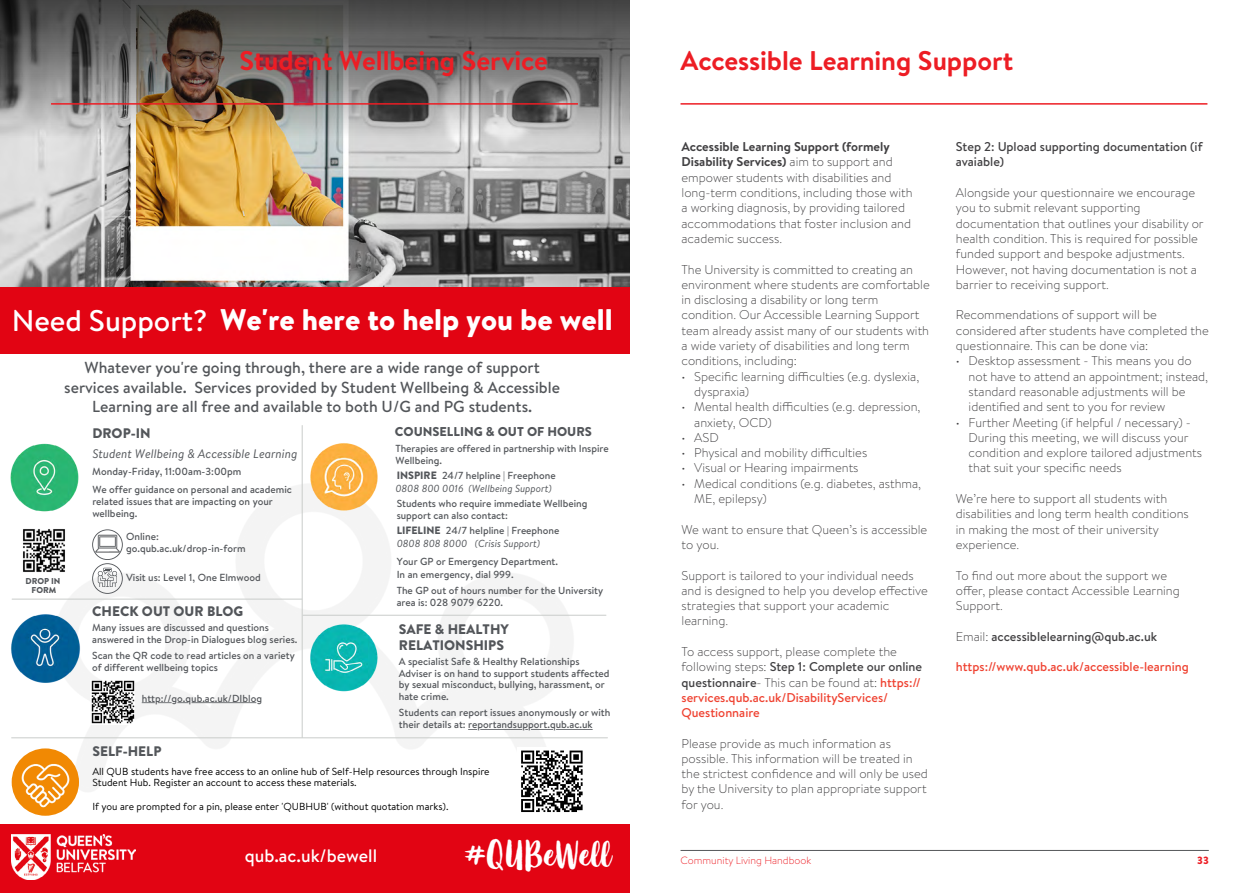
<style>
.page{position:relative;width:1259px;height:893px;background:#fff}
.page>*{position:absolute;margin:0;border:0;box-sizing:border-box;transform-origin:0 0}
.t1{font:37.65px "Organika Script";color:#fff}
.t2{font:900 29.85px "Brandon Text";color:#fff}
.t3{font:700 27px "Brandon Text";letter-spacing:-.005em;color:#ed1d24}
.t4{font:500 18px "Brandon Text";color:#fff}
.t5{font:500 15.9px/19.2px "Brandon Text";color:#53565a;text-align:center}
.t6{font:900 13.8px/15.9px "Brandon Text";color:#53565a}
.t7{font:300 12.75px/15.3px "Brandon Text";color:#414042}
.t8{font:500 12.75px/15.3px "Brandon Text";color:#414042}
.t9{font:500 12.75px "Brandon Text";color:#ef4130}
.t10{font:900 12.75px "Brandon Text";color:#53565a}
.t11{font:italic 12.45px "Brandon Text";color:#53565a}
.t12{font:900 10.65px "Brandon Text";color:#53565a}
.t13{font:300 10.5px "Brandon Text";color:#ed1d24}
.t14{font:900 10.5px "Brandon Text";color:#ed1d24}
.t15{font:500 10.2px/12px "Brandon Text";color:#53565a}
.t16{font:10.2px/12px "Brandon Text";color:#000}
.t17{font:italic 10.2px/13.6px "Brandon Text";color:#53565a}
.t18{font:900 8.55px/8.6px "Brandon Grotesque";color:#53565a;text-align:center}
.s1{font-weight:500}
.s2{font-weight:500;font-style:normal}
.s3{font-weight:700}
.s4{font-weight:500;color:#ef4130}
.s5{font-weight:300}
</style>
<div class="page">
<img style="left:0;top:353px;width:629px;height:447px">
<img style="left:0;top:166px;width:629px;height:121px">
<div style="left:0;top:287px;width:629px;height:66px;background:#e20413"></div>
<div style="left:0;top:824px;width:629px;height:69px;background:#e20413"></div>
<img style="left:12px;top:834px;width:123px;height:45px">
<img style="left:0;top:418px;width:112px;height:98px">
<img style="left:276px;top:599px;width:136px;height:97px">
<img style="left:0;top:589px;width:115px;height:97px">
<hr style="left:303px;top:615px;width:303px;height:1px;background:#c9ccca">
<hr style="left:302px;top:425px;width:1px;height:312px;background:#c9ccca">
<img style="left:275px;top:418px;width:135px;height:96px">
<svg style="left:92px;top:529px;width:31px;height:65px"></svg>
<img style="left:21px;top:528px;width:46px;height:45px">
<img style="left:91px;top:680px;width:44px;height:45px">
<hr style="left:12px;top:599px;width:290px;height:1px;background:#c9ccca">
<hr style="left:12px;top:737px;width:595px;height:1px;background:#c9ccca">
<div style="left:517px;top:747px;width:69px;height:69px;background:#fff"></div>
<svg style="left:521px;top:750px;width:62px;height:62px"></svg>
<div style="left:12px;top:748px;width:67px;height:68px;background:#f18903;border-radius:34px"></div>
<img style="left:17px;top:757px;width:56px;height:56px">
<hr style="left:556px;top:729px;width:36px;height:1px;background:#53565a">
<svg style="left:525px;top:729px;width:28px;height:1px"></svg>
<hr style="left:480px;top:729px;width:42px;height:1px;background:#53565a">
<hr style="left:191px;top:702px;width:65px;height:1px;background:#53565a">
<svg style="left:142px;top:702px;width:46px;height:1px"></svg>
<svg style="left:0;top:0;width:629px;height:166px;background:#857f76"></svg>
<hr style="left:51px;top:103px;width:527px;height:2px;background:#ed1d24">
<hr style="left:680px;top:103px;width:527px;height:2px;background:#ed1d24">
<hr style="left:680px;top:850px;width:528px;height:1px;background:#54575a">
<p class="t3" style="left:240px;top:42px;width:310px">Student Wellbeing Service</p>
<p class="t2" style="left:12px;top:299px;width:602px"><span class="s1">Need Support?</span> We're here to help you be well</p>
<p class="t5" style="left:64px;top:358px;width:497px">Whatever you're going through, there are a wide range of support services available. Services provided by Student Wellbeing &amp; Accessible<br>Learning are all free and available to both U/G and PG students.</p>
<p class="t6" style="left:92px;top:425px;width:60px">DROP-IN</p>
<p class="t15" style="left:92px;top:466px;width:151px">Monday-Friday, 11:00am-3:00pm</p>
<p class="t10" style="left:395px;top:423px;width:199px">COUNSELLING &amp; OUT OF HOURS</p>
<p class="t15" style="left:395px;top:442px;width:215px">Therapies are offered in partnership with Inspire<br>Wellbeing.</p>
<p class="t11" style="left:92px;top:445px;width:207px">Student Wellbeing &amp; Accessible Learning</p>
<p class="t17" style="left:395px;top:468px;width:162px;text-indent:47px"><span class="s2">24/7 helpline | Freephone<br></span>0808 800 0016 (Wellbeing Support)</p>
<p class="t12" style="left:397px;top:468px;width:42px">INSPIRE</p>
<p class="t15" style="left:92px;top:483px;width:201px">We offer guidance on personal and academic related issues that are impacting on your wellbeing.</p>
<p class="t15" style="left:397px;top:497px;width:192px">Students who require immediate Wellbeing support can also contact:</p>
<p class="t17" style="left:397px;top:523px;width:164px;text-indent:49px"><span class="s2">24/7 helpline | Freephone<br></span>0808 808 8000 (Crisis Support)</p>
<p class="t12" style="left:397px;top:523px;width:45px">LIFELINE</p>
<p class="t15" style="left:126px;top:530px;width:121px">Online: go.qub.ac.uk/drop-in-form</p>
<p class="t18" style="left:26px;top:577px;width:36px">DROP IN<br>FORM</p>
<p class="t15" style="left:126px;top:571px;width:136px">Visit us: Level 1, One Elmwood</p>
<p class="t6" style="left:92px;top:603px;width:153px">CHECK OUT OUR BLOG</p>
<p class="t15" style="left:92px;top:621px;width:207px">Many issues are discussed and questions answered in the Drop-in Dialogues blog series.</p>
<p class="t15" style="left:92px;top:650px;width:204px">Scan the QR code to read articles on a variety of different wellbeing topics</p>
<p class="t15" style="left:142px;top:692px;width:122px">http://go.qub.ac.uk/DIblog</p>
<p class="t15" style="left:397px;top:554px;width:163px;line-height:13.6px">Your GP or Emergency Department.<br>In an emergency, dial 999.</p>
<p class="t15" style="left:397px;top:585px;width:208px">The GP out of hours number for the University area is: 028 9079 6220.</p>
<p class="t6" style="left:399px;top:621px;width:111px">SAFE &amp; HEALTHY<br>RELATIONSHIPS</p>
<p class="t15" style="left:399px;top:655px;width:212px">A specialist Safe &amp; Healthy Relationships Adviser is on hand to support students affected by sexual misconduct, bullying, harassment, or hate crime.</p>
<p class="t15" style="left:399px;top:706px;width:213px">Students can report issues anonymously or with their details at: reportandsupport.qub.ac.uk</p>
<p class="t6" style="left:92px;top:743px;width:71px">SELF-HELP</p>
<p class="t16" style="left:92px;top:765px;width:399px">All QUB students have free access to an online hub of Self-Help resources through Inspire<br>Student Hub. Register an account to access these materials.</p>
<p class="t16" style="left:92px;top:801px;width:358px">If you are prompted for a pin, please enter 'QUBHUB' (without quotation marks).</p>
<p class="t4" style="left:245px;top:843px;width:134px">qub.ac.uk/bewell</p>
<p class="t1" style="left:463px;top:831px;width:148px">#QUBeWell</p>
<p class="t3" style="left:680px;top:42px;width:334px">Accessible Learning Support</p>
<p class="t7" style="left:681px;top:139px;width:233px"><span class="s3">Accessible Learning Support (formely Disability Services)</span> aim to support and empower students with disabilities and long-term conditions, including those with a working diagnosis, by providing tailored accommodations that foster inclusion and academic success.</p>
<p class="t7" style="left:681px;top:261px;width:250px">The University is committed to creating an environment where students are comfortable in disclosing a disability or long term condition. Our Accessible Learning Support team already assist many of our students with a wide variety of disabilities and long term conditions, including:</p>
<p class="t7" style="left:694px;top:368px;width:226px;text-indent:-13px">• Specific learning difficulties (e.g. dyslexia, dyspraxia)</p>
<p class="t7" style="left:694px;top:399px;width:228px;text-indent:-13px">• Mental health difficulties (e.g. depression, anxiety, OCD)</p>
<p class="t7" style="left:681px;top:429px;width:39px">• ASD</p>
<p class="t7" style="left:681px;top:445px;width:187px">• Physical and mobility difficulties</p>
<p class="t7" style="left:681px;top:460px;width:179px">• Visual or Hearing impairments</p>
<p class="t7" style="left:694px;top:475px;width:228px;text-indent:-13px">• Medical conditions (e.g. diabetes, asthma,<br>ME, epilepsy)</p>
<p class="t7" style="left:681px;top:521px;width:247px">We want to ensure that Queen’s is accessible to you.</p>
<p class="t7" style="left:681px;top:567px;width:248px">Support is tailored to your individual needs and is designed to help you develop effective strategies that support your academic learning.</p>
<p class="t7" style="left:681px;top:644px;width:242px">To access support, please complete the following steps: <span class="s1">Step 1: Complete our online questionnaire</span>- This can be found at: <span class="s4">https:// services.qub.ac.uk/DisabilityServices/ Questionnaire</span></p>
<p class="t7" style="left:681px;top:735px;width:248px">Please provide as much information as possible. This information will be treated in the strictest confidence and will only be used by the University to plan appropriate support for you.</p>
<p class="t8" style="left:956px;top:139px;width:248px">Step 2: Upload supporting documentation (if avaiable)</p>
<p class="t7" style="left:956px;top:185px;width:249px">Alongside your questionnaire we encourage you to submit relevant supporting documentation that outlines your disability or health condition. This is required for possible funded support and bespoke adjustments.<br>However, not having documentation is not a barrier to receiving support.</p>
<p class="t7" style="left:956px;top:307px;width:202px">Recommendations of support will be</p>
<p class="t7" style="left:956px;top:322px;width:254px">considered after students have completed the</p>
<p class="t7" style="left:956px;top:338px;width:194px">questionnaire. This can be done via:</p>
<p class="t7" style="left:968px;top:353px;width:241px;text-indent:-13px">• Desktop assessment - This means you do not have to attend an appointment; instead, standard reasonable adjustments will be identified and sent to you for review</p>
<p class="t7" style="left:968px;top:414px;width:235px;text-indent:-13px">• Further Meeting (if helpful / necessary) - During this meeting, we will discuss your condition and explore tailored adjustments that suit your specific needs</p>
<p class="t7" style="left:956px;top:491px;width:213px">We’re here to support all students with</p>
<p class="t7" style="left:956px;top:506px;width:234px">disabilities and long term health conditions</p>
<p class="t7" style="left:956px;top:521px;width:204px">in making the most of their university</p>
<p class="t7" style="left:956px;top:536px;width:65px">experience.</p>
<p class="t7" style="left:956px;top:567px;width:213px">To find out more about the support we</p>
<p class="t7" style="left:956px;top:582px;width:225px">offer, please contact Accessible Learning</p>
<p class="t7" style="left:956px;top:598px;width:48px">Support.</p>
<p class="t8" style="left:956px;top:628px;width:203px"><span class="s5">Email:</span> accessiblelearning@qub.ac.uk</p>
<p class="t9" style="left:956px;top:658px;width:235px">https://www.qub.ac.uk/accessible-learning</p>
<p class="t13" style="left:680px;top:853px;width:132px">Community Living Handbook</p>
<p class="t14" style="left:1197px;top:853px;width:13px">33</p>
</div>
